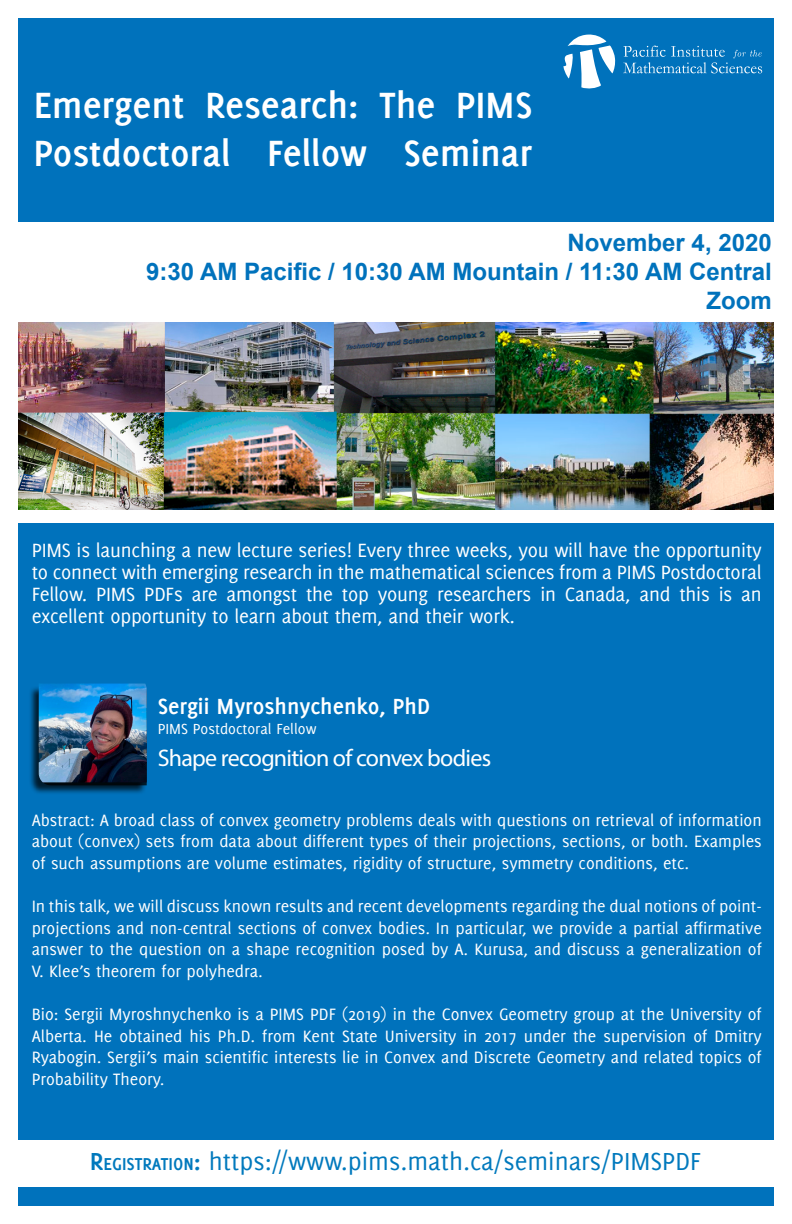
<style>
.page{position:relative;width:792px;height:1224px;background:#fff}
.page>*{position:absolute;margin:0;border:0;box-sizing:border-box;transform-origin:0 0}
.t1{font:700 40px/48px "Delicious";color:#fff}
.t2{font:27px "Delicious";color:#0079bd}
.t3{font:700 24px/28.8px "Arial";color:#0072bc;text-align:right}
.t4{font:24px "Myriad Pro";letter-spacing:-.03em;color:#fff}
.t5{font:700 24px "Delicious";color:#fff}
.t6{font:21px/22px "Delicious";letter-spacing:-.01em;color:#fff;text-align:justify}
.t7{font:18px/21.6px "Delicious";color:#fff;text-align:justify}
.t8{font:16px "Delicious";color:#fff}
.s1{font-weight:700}
.s2{font-weight:700;font-size:18.9px}
</style>
<div class="page">
<div style="left:18px;top:18px;width:756px;height:1188px;background:#0072bc"></div>
<svg style="left:563px;top:35px;width:53px;height:53px"></svg>
<svg style="left:623px;top:46px;width:139px;height:27px"></svg>
<div style="left:0;top:1140px;width:792px;height:47px;background:#fff"></div>
<div style="left:0;top:222px;width:792px;height:301px;background:#fff"></div>
<div style="left:28px;top:685px;width:119px;height:110px;background:#000;opacity:.75"></div>
<div style="left:39px;top:685px;width:108px;height:100px;background:#000;opacity:.75"></div>
<img style="left:39px;top:684px;width:108px;height:98px">
<img style="left:18px;top:322px;width:756px;height:188px">
<h1 class="t1" style="left:34px;top:80px;width:500px">Emergent Research: The PIMS<br>Postdoctoral Fellow Seminar</h1>
<h3 class="t3" style="left:146px;top:229px;width:627px">November 4, 2020<br>9:30 AM Pacific / 10:30 AM Mountain / 11:30 AM Central<br>Zoom</h3>
<p class="t6" style="left:32px;top:539px;width:732px">PIMS is launching a new lecture series! Every three weeks, you will have the opportunity to connect with emerging research in the mathematical sciences from a PIMS Postdoctoral Fellow. PIMS PDFs are amongst the top young researchers in Canada, and this is an excellent opportunity to learn about them, and their work.</p>
<h3 class="t5" style="left:158px;top:692px;width:274px">Sergii Myroshnychenko, PhD</h3>
<p class="t8" style="left:158px;top:720px;width:160px">PIMS Postdoctoral Fellow</p>
<h3 class="t4" style="left:158px;top:743px;width:335px">Shape recognition of convex bodies</h3>
<p class="t7" style="left:32px;top:809px;width:732px">Abstract: A broad class of convex geometry problems deals with questions on retrieval of information about (convex) sets from data about different types of their projections, sections, or both. Examples of such assumptions are volume estimates, rigidity of structure, symmetry conditions, etc.</p>
<p class="t7" style="left:32px;top:895px;width:732px">In this talk, we will discuss known results and recent developments regarding the dual notions of point&shy;projections and non-central sections of convex bodies. In particular, we provide a partial affirmative answer to the question on a shape recognition posed by A. Kurusa, and discuss a generalization of V. Klee’s theorem for polyhedra.</p>
<p class="t7" style="left:32px;top:1003px;width:732px">Bio: Sergii Myroshnychenko is a PIMS PDF (2019) in the Convex Geometry group at the University of Alberta. He obtained his Ph.D. from Kent State University in 2017 under the supervision of Dmitry Ryabogin. Sergii’s main scientific interests lie in Convex and Discrete Geometry and related topics of Probability Theory.</p>
<h2 class="t2" style="left:90px;top:1145px;width:613px"><span class="s1">R</span><span class="s2">EGISTRATION</span><span class="s1">:</span> https://www.pims.math.ca/seminars/PIMSPDF</h2>
</div>
